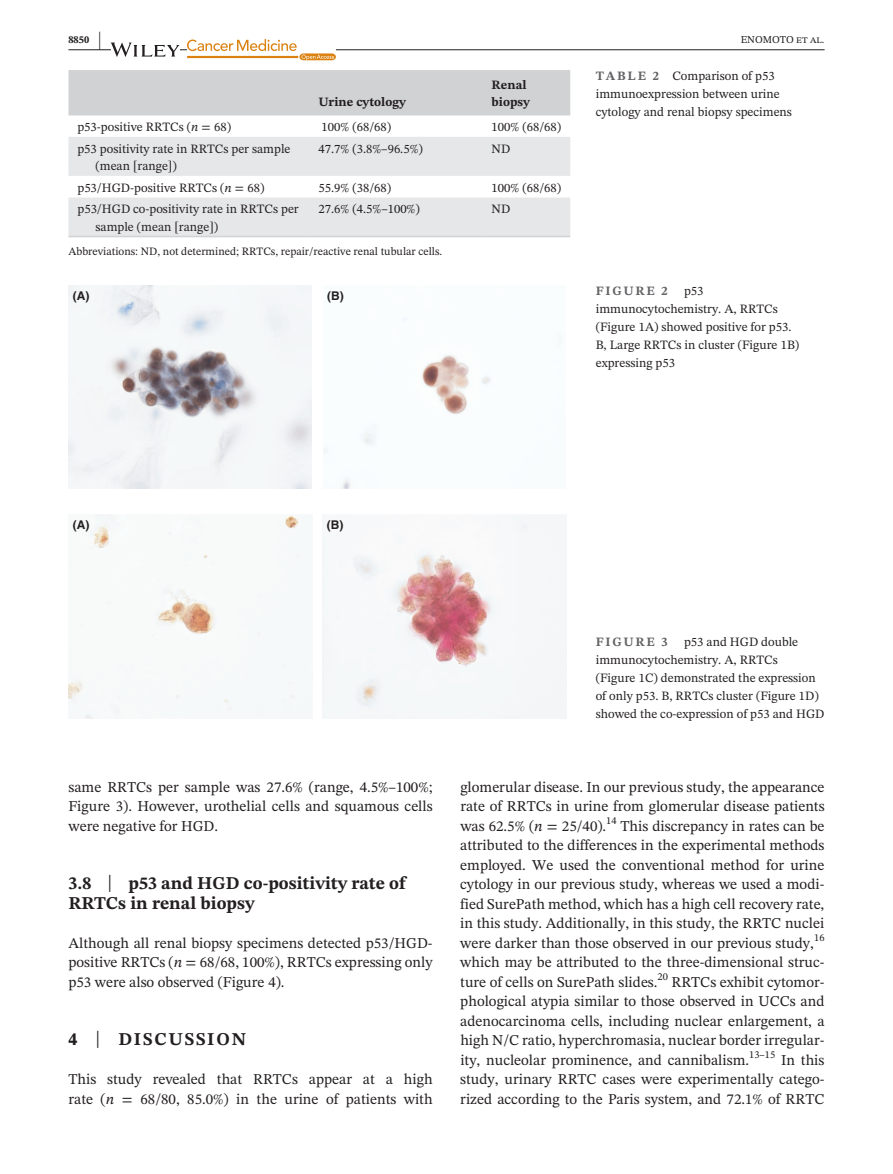
<style>
.page{position:relative;width:893px;height:1174px;background:#fff}
.page>*{position:absolute;margin:0;border:0;box-sizing:border-box;transform-origin:0 0}
.t1{font:700 18px/19.5px "STIX Two Text";color:#231f20}
.t2{font:700 18px "STIX Two Text";letter-spacing:.1em;color:#231f20}
.t3{font:15px/19.5px "STIX Two Text";color:#231f20;text-align:justify}
.t4{font:12.75px/18px "STIX Two Text";color:#231f20}
.t5{font:700 12.75px/17.2px "STIX Two Text";color:#231f20}
.t6{font:700 12.75px "STIX Two Text";letter-spacing:.14em;color:#636366}
.t7{font:700 12px "Helvetica";color:#231f20}
.t8{font:11.25px "STIX Two Text";color:#231f20}
.t9{font:10.5px "STIX Two Text";color:#231f20}
.t10{font:700 10.5px "STIX Two Text";color:#231f20}
.s1{font-size:21px}
.s2{font-style:italic}
.s3{font-weight:700;color:#636366}
.s4{font-weight:400;font-size:23.7px}
</style>
<div class="page">
<hr style="left:68px;top:49px;width:756px;height:1px;background:#231f20">
<svg style="left:111px;top:43px;width:68px;height:14px"></svg>
<svg style="left:187px;top:39px;width:149px;height:21px"></svg>
<div style="left:68px;top:70px;width:502px;height:45px;background:#d1d2d4"></div>
<svg style="left:68px;top:137px;width:502px;height:99px;fill:#e6e7e9"></svg>
<hr style="left:68px;top:236px;width:241px;height:1px;background:#d1d2d4">
<hr style="left:309px;top:236px;width:174px;height:1px;background:#d1d2d4">
<hr style="left:483px;top:236px;width:87px;height:1px;background:#d1d2d4">
<img style="left:68px;top:285px;width:243px;height:203px">
<img style="left:323px;top:319px;width:239px;height:169px">
<img style="left:68px;top:514px;width:231px;height:204px">
<img style="left:322px;top:515px;width:244px;height:203px">
<p class="t10" style="left:68px;top:32px;width:34px">8850 <span class="s1">|</span></p>
<p class="t9" style="left:741px;top:32px;width:85px">ENOMOTO et al.</p>
<p class="t5" style="left:318px;top:94px;width:89px">Urine cytology</p>
<p class="t5" style="left:492px;top:76px;width:40px">Renal biopsy</p>
<p class="t4" style="left:77px;top:118px;width:155px">p53-positive RRTCs (<span class="s2">n</span> = 68)</p>
<p class="t4" style="left:322px;top:118px;width:71px">100% (68/68)</p>
<p class="t4" style="left:492px;top:118px;width:71px">100% (68/68)</p>
<p class="t4" style="left:95px;top:140px;width:197px;line-height:17.2px;text-indent:-18px">p53 positivity rate in RRTCs per sample (mean [range])</p>
<p class="t4" style="left:318px;top:139px;width:106px">47.7% (3.8%–96.5%)</p>
<p class="t4" style="left:492px;top:139px;width:20px">ND</p>
<p class="t4" style="left:77px;top:178px;width:188px">p53/HGD-positive RRTCs (<span class="s2">n</span> = 68)</p>
<p class="t4" style="left:318px;top:178px;width:74px">55.9% (38/68)</p>
<p class="t4" style="left:492px;top:178px;width:71px">100% (68/68)</p>
<p class="t4" style="left:96px;top:200px;width:205px;line-height:17.2px;text-indent:-18px">p53/HGD co-positivity rate in RRTCs per sample (mean [range])</p>
<p class="t4" style="left:318px;top:200px;width:103px">27.6% (4.5%–100%)</p>
<p class="t4" style="left:492px;top:200px;width:20px">ND</p>
<p class="t8" style="left:68px;top:243px;width:375px">Abbreviations: ND, not determined; RRTCs, repair/reactive renal tubular cells.</p>
<p class="t7" style="left:73px;top:288px;width:18px">(A)</p>
<p class="t7" style="left:327px;top:288px;width:18px">(B)</p>
<p class="t4" style="left:596px;top:66px;width:198px"><span class="s3">TABLE 2</span> Comparison of p53 immunoexpression between urine cytology and renal biopsy specimens</p>
<p class="t6" style="left:596px;top:282px;width:73px">FIGURE 2</p>
<p class="t4" style="left:596px;top:282px;width:205px;text-indent:88px">p53 immunocytochemistry. A, RRTCs (Figure 1A) showed positive for p53.<br>B, Large RRTCs in cluster (Figure 1B) expressing p53</p>
<p class="t7" style="left:73px;top:517px;width:18px">(A)</p>
<p class="t7" style="left:327px;top:517px;width:18px">(B)</p>
<p class="t4" style="left:596px;top:633px;width:230px;text-indent:88px">p53 and HGD double immunocytochemistry. A, RRTCs<br>(Figure 1C) demonstrated the expression of only p53. B, RRTCs cluster (Figure 1D) showed the co-expression of p53 and HGD</p>
<p class="t6" style="left:596px;top:633px;width:74px">FIGURE 3</p>
<p class="t3" style="left:68px;top:777px;width:366px">same RRTCs per sample was 27.6% (range, 4.5%–100%; Figure 3). However, urothelial cells and squamous cells were negative for HGD.</p>
<p class="t1" style="left:68px;top:874px;width:339px">3.8 <span class="s4">|</span> p53 and HGD co-positivity rate of<br>RRTCs in renal biopsy</p>
<p class="t3" style="left:68px;top:933px;width:366px">Although all renal biopsy specimens detected p53/HGD&shy;positive RRTCs (<span class="s2">n</span> = 68/68, 100%), RRTCs expressing only p53 were also observed (Figure 4).</p>
<p class="t2" style="left:68px;top:1026px;width:179px">4 <span class="s4">|</span> DISCUSSION</p>
<p class="t3" style="left:68px;top:1069px;width:366px">This study revealed that RRTCs appear at a high rate (<span class="s2">n</span> = 68/80, 85.0%) in the urine of patients with</p>
<p class="t3" style="left:460px;top:777px;width:366px">glomerular disease. In our previous study, the appearance rate of RRTCs in urine from glomerular disease patients was 62.5% (<span class="s2">n</span> = 25/40).<sup>14</sup> This discrepancy in rates can be attributed to the differences in the experimental methods employed. We used the conventional method for urine cytology in our previous study, whereas we used a modi&shy;fied SurePath method, which has a high cell recovery rate, in this study. Additionally, in this study, the RRTC nuclei were darker than those observed in our previous study,</p>
<p class="t9" style="left:814px;top:930px;width:12px">16</p>
<p class="t3" style="left:460px;top:952px;width:366px">which may be attributed to the three-dimensional struc&shy;ture of cells on SurePath slides.</p>
<p class="t9" style="left:658px;top:969px;width:12px">20</p>
<p class="t3" style="left:460px;top:972px;width:366px;text-indent:211px">RRTCs exhibit cytomor&shy;phological atypia similar to those observed in UCCs and adenocarcinoma cells, including nuclear enlargement, a high N/C ratio, hyperchromasia, nuclear border irregular&shy;ity, nucleolar prominence, and cannibalism.</p>
<p class="t9" style="left:749px;top:1047px;width:28px">13–15</p>
<p class="t3" style="left:460px;top:1050px;width:366px;text-indent:321px">In this study, urinary RRTC cases were experimentally catego&shy;rized according to the Paris system, and 72.1% of RRTC</p>
</div>
